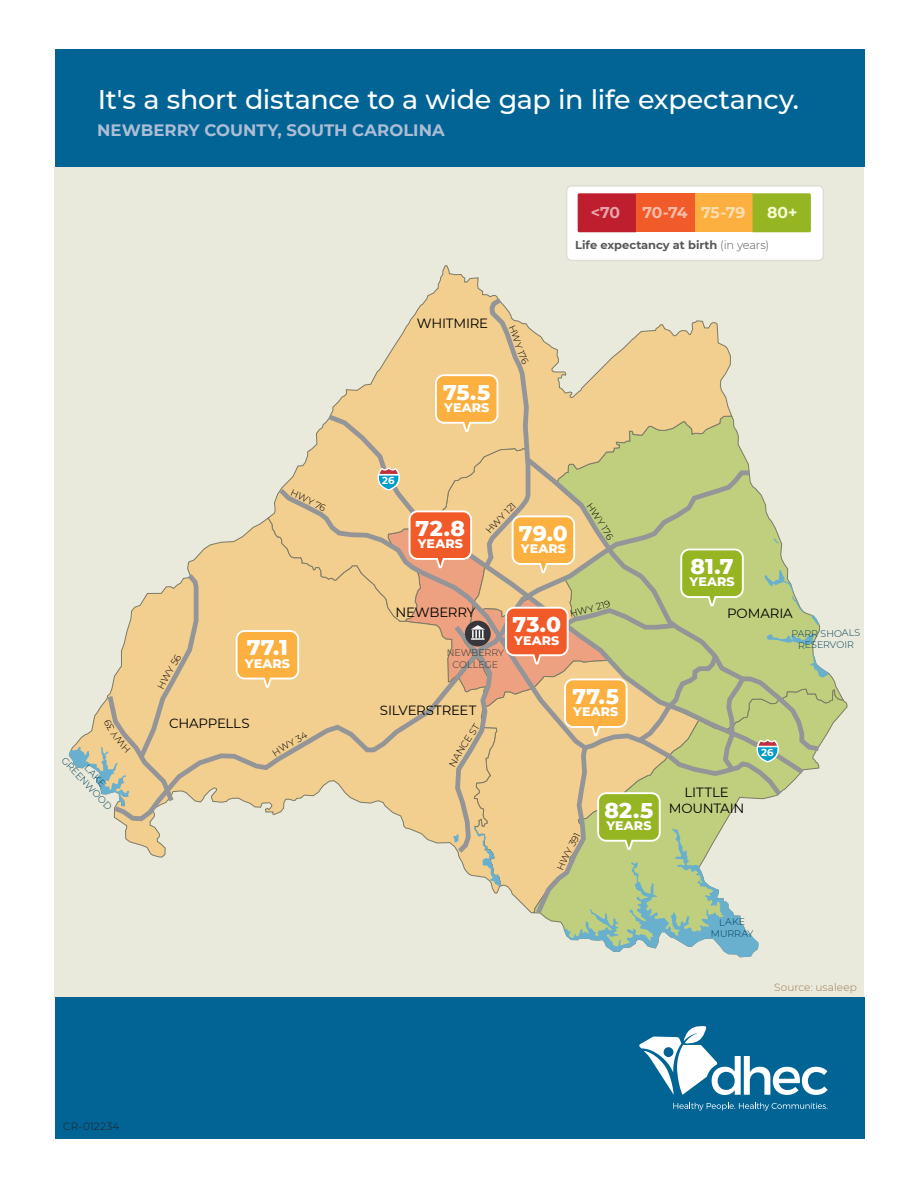
<style>
.page{position:relative;width:918px;height:1188px;background:#fff}
.page>*{position:absolute;margin:0;border:0;box-sizing:border-box;transform-origin:0 0}
.t1{font:500 27px "Montserrat";letter-spacing:-.01em;color:#fff}
.t2{font:800 21.75px "Montserrat";color:#fff}
.t3{font:700 16.5px "Montserrat";color:#adbdd5}
.t4{font:700 15.6px "Montserrat";letter-spacing:-.025em;color:#f9bda9}
.t5{font:700 15.6px "Montserrat";color:#e5a5ab}
.t6{font:700 15.6px "Montserrat";color:#f7f9d3}
.t7{font:13.35px/16px "Montserrat";letter-spacing:-.01em;color:#000;text-align:center}
.t8{font:800 12.6px "Montserrat";letter-spacing:.01em;color:#fff}
.t9{font:700 11.4px "Montserrat";letter-spacing:-.005em;color:#58595b}
.t10{font:300 10.5px "Montserrat";letter-spacing:.01em;color:#9b7955}
.t11{font:300 10.5px "Montserrat";letter-spacing:.02em;color:#231f20}
.t12{font:700 10.05px "Montserrat";color:#fff}
.t13{font:300 9.6px/11.4px "Montserrat";color:#003e59;text-align:center}
.t14{font:300 9.6px/11.4px "Montserrat";letter-spacing:-.01em;color:#333;text-align:center}
.s1{color:#fddfb3}
.s2{font-weight:300}
</style>
<div class="page">
<div style="left:55px;top:167px;width:809px;height:831px;background:#eaeadc"></div>
<svg style="left:123px;top:824px;width:43px;height:34px"></svg>
<svg style="left:828px;top:672px;width:16px;height:59px"></svg>
<svg style="left:296px;top:265px;width:187px;height:203px"></svg>
<svg style="left:113px;top:468px;width:264px;height:356px"></svg>
<div style="left:323px;top:411px;width:54px;height:368px;background:#f2ce8f"></div>
<svg style="left:236px;top:630px;width:63px;height:58px;background:#f9bd60"></svg>
<div style="left:567px;top:186px;width:256px;height:74px;background:#fff;border-radius:5px"></div>
<div style="left:566px;top:186px;width:258px;height:75px;border:1px solid #d8d6ce;border-radius:5px"></div>
<div style="left:694px;top:193px;width:59px;height:39px;background:#fbb040"></div>
<div style="left:636px;top:193px;width:58px;height:39px;background:#f15a29"></div>
<div style="left:578px;top:193px;width:58px;height:39px;background:#be1e2d"></div>
<div style="left:753px;top:193px;width:58px;height:39px;background:#96b523"></div>
<div style="left:55px;top:50px;width:810px;height:117px;background:#016495"></div>
<div style="left:55px;top:998px;width:810px;height:141px;background:#016495"></div>
<svg style="left:639px;top:1026px;width:189px;height:69px"></svg>
<svg style="left:673px;top:1103px;width:155px;height:8px"></svg>
<svg style="left:291px;top:489px;width:35px;height:23px"></svg>
<svg style="left:69px;top:569px;width:132px;height:238px"></svg>
<svg style="left:273px;top:731px;width:35px;height:25px"></svg>
<svg style="left:377px;top:294px;width:451px;height:663px"></svg>
<h1 class="t1" style="left:98px;top:80px;width:703px">It's a short distance to a wide gap in life expectancy.</h1>
<p class="t3" style="left:97px;top:119px;width:349px">NEWBERRY COUNTY, SOUTH CAROLINA</p>
<p class="t13" style="left:76px;top:747px;width:70px;rotate:46deg">LAKE<br>GREENWOOD</p>
<p class="t2" style="left:247px;top:632px;width:42px">77.1</p>
<p class="t8" style="left:245px;top:654px;width:47px">YEARS</p>
<p class="t7" style="left:169px;top:715px;width:82px">CHAPPELLS</p>
<p class="t5" style="left:591px;top:201px;width:31px">&lt;70</p>
<p class="t4" style="left:642px;top:201px;width:105px">70-74 <span class="s1">75-79</span></p>
<p class="t6" style="left:767px;top:201px;width:32px">80+</p>
<p class="t9" style="left:575px;top:237px;width:195px">Life expectancy at birth <span class="s2">(in years)</span></p>
<p class="t7" style="left:417px;top:315px;width:73px">WHITMIRE</p>
<p class="t2" style="left:443px;top:376px;width:49px">75.5</p>
<p class="t8" style="left:444px;top:398px;width:47px">YEARS</p>
<p class="t12" style="left:382px;top:474px;width:14px">26</p>
<p class="t2" style="left:416px;top:512px;width:51px">72.8</p>
<p class="t8" style="left:418px;top:535px;width:47px">YEARS</p>
<p class="t2" style="left:519px;top:517px;width:50px">79.0</p>
<p class="t8" style="left:521px;top:540px;width:47px">YEARS</p>
<p class="t7" style="left:395px;top:604px;width:81px">NEWBERRY</p>
<p class="t14" style="left:447px;top:647px;width:59px">NEWBERRY<br>COLLEGE</p>
<p class="t2" style="left:513px;top:609px;width:50px">73.0</p>
<p class="t8" style="left:514px;top:631px;width:47px">YEARS</p>
<p class="t7" style="left:380px;top:702px;width:98px">SILVERSTREET</p>
<p class="t2" style="left:573px;top:680px;width:48px">77.5</p>
<p class="t8" style="left:573px;top:703px;width:47px">YEARS</p>
<p class="t2" style="left:605px;top:794px;width:50px">82.5</p>
<p class="t8" style="left:606px;top:816px;width:47px">YEARS</p>
<p class="t2" style="left:691px;top:550px;width:44px">81.7</p>
<p class="t8" style="left:689px;top:573px;width:47px">YEARS</p>
<p class="t7" style="left:727px;top:604px;width:67px">POMARIA</p>
<p class="t13" style="left:791px;top:628px;width:70px;rotate:-1deg">PARR SHOALS<br>RESERVOIR</p>
<p class="t7" style="left:669px;top:784px;width:77px">LITTLE<br>MOUNTAIN</p>
<p class="t12" style="left:761px;top:745px;width:14px">26</p>
<p class="t13" style="left:711px;top:916px;width:44px;rotate:-1deg">LAKE<br>MURRAY</p>
<p class="t10" style="left:774px;top:980px;width:84px">Source: usaleep</p>
<p class="t11" style="left:63px;top:1119px;width:58px">CR-012234</p>
</div>
